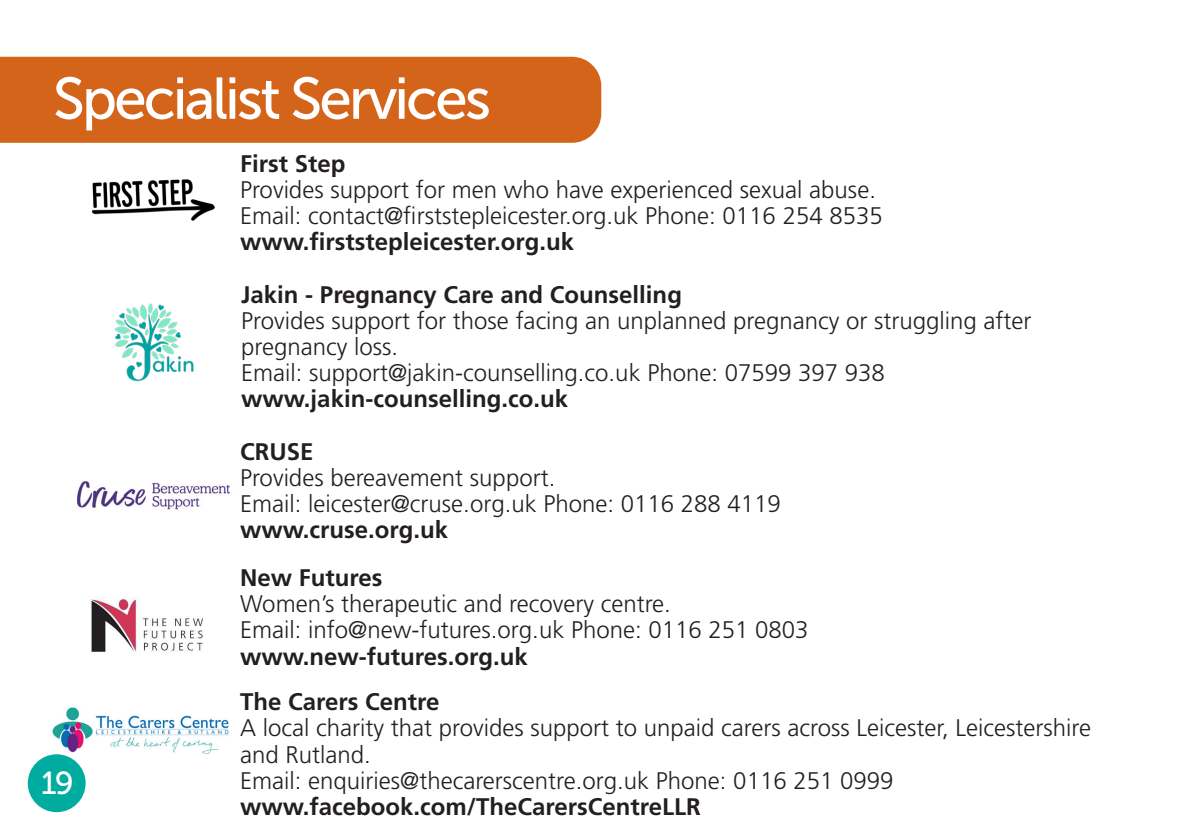
<style>
.page{position:relative;width:1191px;height:840px;background:#fff}
.page>*{position:absolute;margin:0;border:0;box-sizing:border-box;transform-origin:0 0}
.t1{font:58.6px "Museo Sans 500";letter-spacing:-.05em;color:#fff}
.t2{font:31.8px "Museo Sans 500";color:#fff}
.BodyText{font:300 24px/26px "Frutiger LT Std";color:#231f20}
.s1{font-weight:700}
</style>
<div class="page">
<div style="left:0;top:57px;width:601px;height:86px;background:#d3641a"></div>
<img style="left:91px;top:598px;width:112px;height:54px">
<img style="left:77px;top:481px;width:154px;height:29px">
<img style="left:114px;top:303px;width:80px;height:79px">
<img style="left:93px;top:179px;width:121px;height:42px">
<img style="left:52px;top:707px;width:177px;height:47px">
<div style="left:28px;top:753px;width:58px;height:58px;background:#00aca0;border-radius:50%"></div>
<p class="t1" style="left:53px;top:66px;width:439px">Specialist Services</p>
<p class="BodyText" style="left:240px;top:151px;width:644px"><span class="s1">First Step<br></span>Provides support for men who have experienced sexual abuse.<br>Email: contact@firststepleicester.org.uk Phone: 0116 254 8535 <span class="s1">www.firststepleicester.org.uk</span></p>
<p class="t2" style="left:41px;top:765px;width:34px">19</p>
<p class="BodyText" style="left:241px;top:281px;width:791px"><span class="s1">Jakin - Pregnancy Care and Counselling<br></span>Provides support for those facing an unplanned pregnancy or struggling after pregnancy loss.<br>Email: support@jakin-counselling.co.uk Phone: 07599 397 938 <span class="s1">www.jakin-counselling.co.uk</span></p>
<p class="BodyText" style="left:240px;top:438px;width:542px"><span class="s1">CRUSE<br></span>Provides bereavement support.<br>Email: leicester@cruse.org.uk Phone: 0116 288 4119 <span class="s1">www.cruse.org.uk</span></p>
<p class="BodyText" style="left:240px;top:565px;width:570px"><span class="s1">New Futures<br></span>Women’s therapeutic and recovery centre.<br>Email: info@new-futures.org.uk Phone: 0116 251 0803 <span class="s1">www.new-futures.org.uk</span></p>
<p class="BodyText" style="left:240px;top:689px;width:852px"><span class="s1">The Carers Centre<br></span>A local charity that provides support to unpaid carers across Leicester, Leicestershire and Rutland.<br>Email: enquiries@thecarerscentre.org.uk Phone: 0116 251 0999 <span class="s1">www.facebook.com/TheCarersCentreLLR</span></p>
</div>
